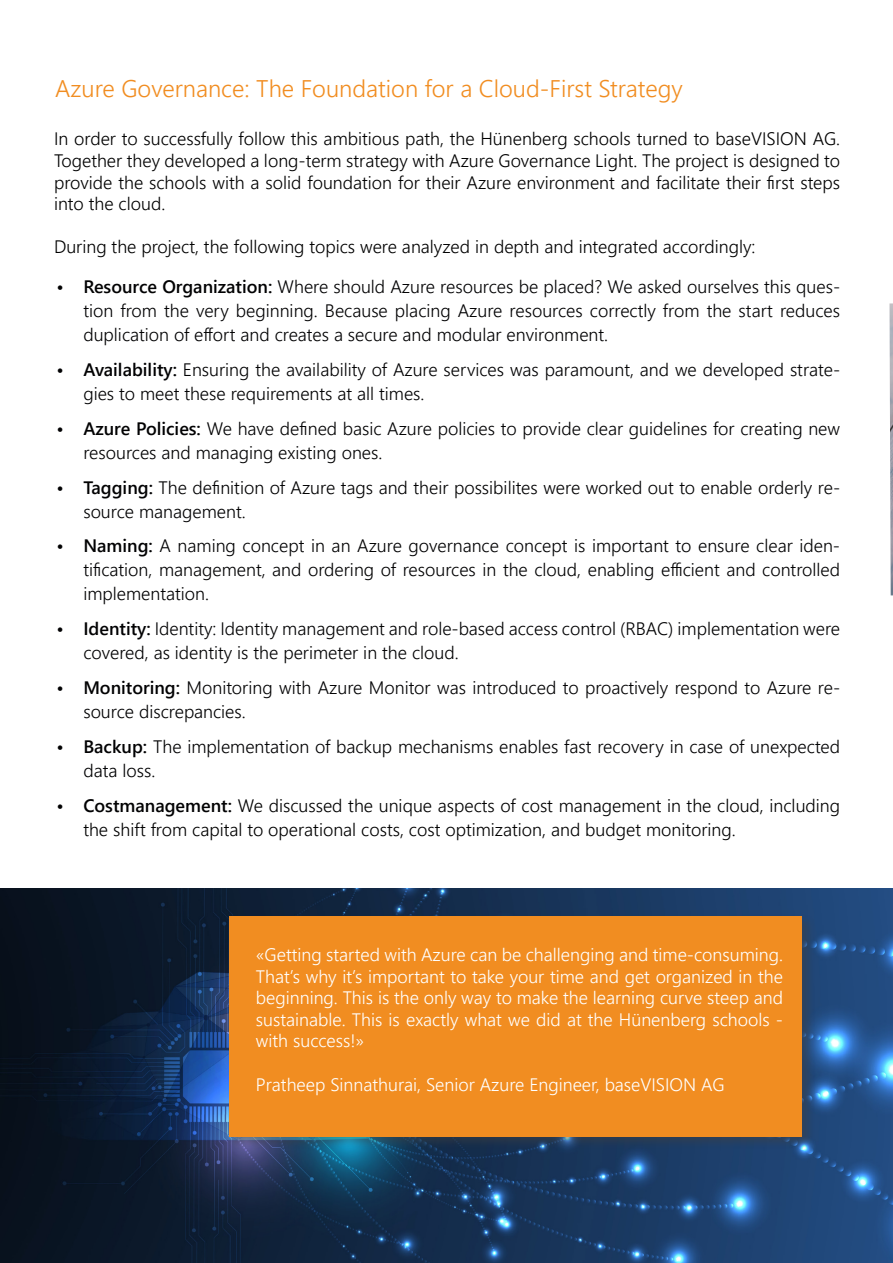
<style>
.page{position:relative;width:893px;height:1263px;background:#fff}
.page>*{position:absolute;margin:0;border:0;box-sizing:border-box;transform-origin:0 0}
.t1{font:300 24px "Segoe UI";color:#f18d21}
.t2{font:300 18px/24px "Segoe UI";color:#020203}
.t3{font:300 18px/21.6px "Segoe UI";color:#000;text-align:justify}
.t4{font:300 18px/21.6px "Segoe UI";color:#fff;text-align:justify}
.s1{font-weight:600}
.s2{font-weight:600;color:#020203}
</style>
<div class="page">
<img style="left:1px;top:888px;width:892px;height:375px">
<div style="left:226px;top:913px;width:589px;height:236px;background:#404040;opacity:.49"></div>
<div style="left:230px;top:917px;width:572px;height:220px;background:#f18d21"></div>
<img style="left:889px;top:303px;width:4px;height:292px">
<h1 class="t1" style="left:55px;top:65px;width:629px">Azure Governance: The Foundation for a Cloud-First Strategy</h1>
<p class="t3" style="left:54px;top:126px;width:788px">In order to successfully follow this ambitious path, the Hünenberg schools turned to baseVISION AG.<br>Together they developed a long-term strategy with Azure Governance Light. The project is designed to provide the schools with a solid foundation for their Azure environment and facilitate their first steps into the cloud.</p>
<p class="t3" style="left:54px;top:234px;width:703px">During the project, the following topics were analyzed in depth and integrated accordingly:</p>
<p class="t2" style="left:83px;top:273px;width:758px;text-align:justify;text-indent:-27px"><span class="s1">• Resource Organization:</span> Where should Azure resources be placed? We asked ourselves this ques&shy;tion from the very beginning. Because placing Azure resources correctly from the start reduces duplication of effort and creates a secure and modular environment.</p>
<p class="t2" style="left:83px;top:356px;width:758px;text-indent:-27px"><span class="s1">• Availability:</span> Ensuring the availability of Azure services was paramount, and we developed strate&shy;gies to meet these requirements at all times.</p>
<p class="t2" style="left:83px;top:415px;width:758px;text-indent:-27px"><span class="s1">• Azure Policies:</span> We have defined basic Azure policies to provide clear guidelines for creating new resources and managing existing ones.</p>
<p class="t2" style="left:83px;top:473px;width:758px;text-indent:-27px"><span class="s1">• Tagging:</span> The definition of Azure tags and their possibilites were worked out to enable orderly re&shy;source management.</p>
<p class="t2" style="left:83px;top:532px;width:758px;text-align:justify;text-indent:-27px"><span class="s1">• Naming:</span> A naming concept in an Azure governance concept is important to ensure clear iden&shy;tification, management, and ordering of resources in the cloud, enabling efficient and controlled implementation.</p>
<p class="t2" style="left:83px;top:615px;width:758px;text-indent:-27px"><span class="s1">• Identity:</span> Identity: Identity management and role-based access control (RBAC) implementation were covered, as identity is the perimeter in the cloud.</p>
<p class="t2" style="left:83px;top:674px;width:758px;text-indent:-27px"><span class="s1">• Monitoring:</span> Monitoring with Azure Monitor was introduced to proactively respond to Azure re&shy;source discrepancies.</p>
<p class="t2" style="left:83px;top:733px;width:758px;text-indent:-27px"><span class="s1">• Backup:</span> The implementation of backup mechanisms enables fast recovery in case of unexpected data loss.</p>
<p class="t3" style="left:83px;top:791px;width:758px;line-height:24px;text-indent:-27px"><span class="s2">• Costmanagement:</span> We discussed the unique aspects of cost management in the cloud, including the shift from capital to operational costs, cost optimization, and budget monitoring.</p>
<p class="t4" style="left:256px;top:942px;width:529px">«Getting started with Azure can be challenging and time-consuming.<br>That’s why it’s important to take your time and get organized in the beginning. This is the only way to make the learning curve steep and sustainable. This is exactly what we did at the Hünenberg schools - with success!»</p>
<p class="t4" style="left:256px;top:1071px;width:470px">Pratheep Sinnathurai, Senior Azure Engineer, baseVISION AG</p>
</div>
